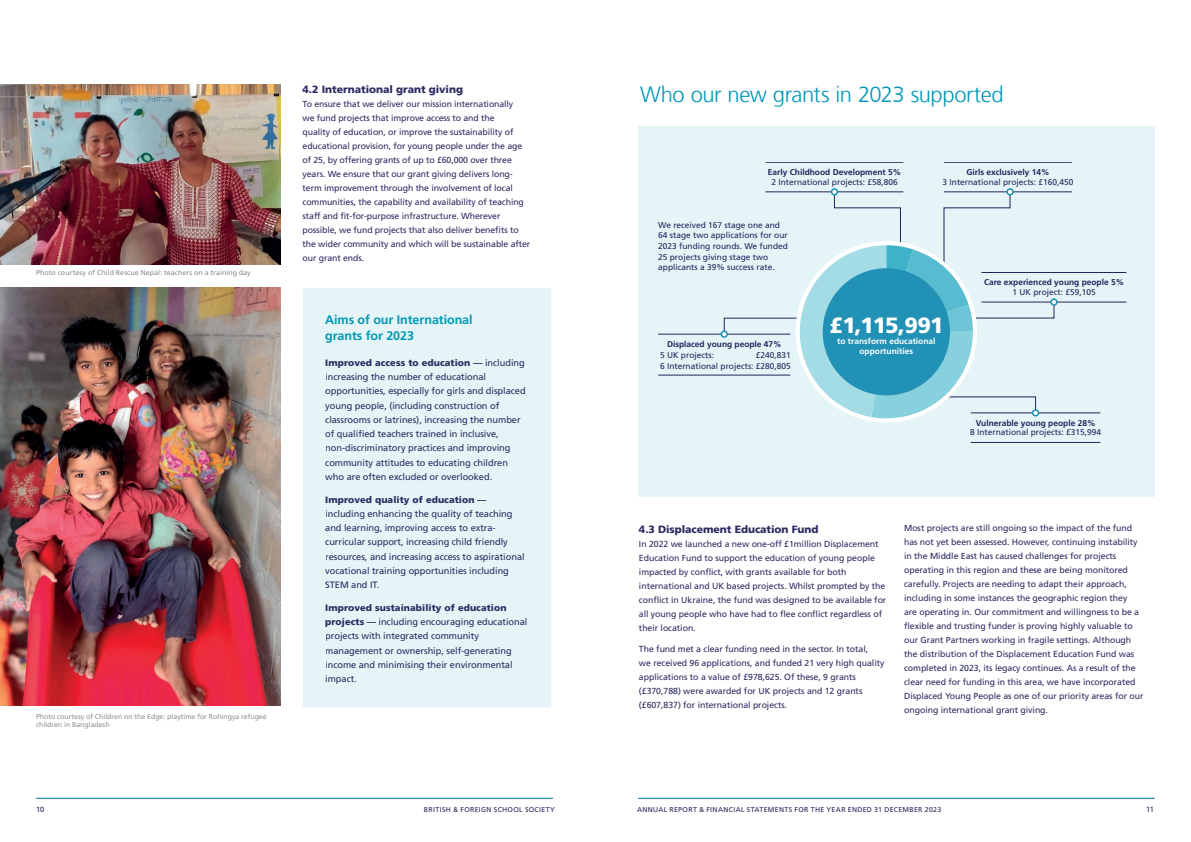
<style>
.page{position:relative;width:1191px;height:842px;background:#fff}
.page>*{position:absolute;margin:0;border:0;box-sizing:border-box;transform-origin:0 0}
.t1{font:900 22.1px "Frutiger LT Com";letter-spacing:-.04em;color:#fff}
.t2{font:300 22px "Frutiger LT Com";letter-spacing:-.02em;color:#0096b8}
.t3{font:700 12.5px/16px "Frutiger LT Com";letter-spacing:-.005em;color:#0199b8}
.t4{font:900 10.5px "Frutiger LT Com";letter-spacing:-.005em;color:#2c2b61}
.t5{font:9.2px/14.2px "Frutiger LT Com";letter-spacing:-.005em;color:#2b2b61}
.t6{font:8.8px/14px "Frutiger LT Com";letter-spacing:-.005em;color:#2c2b61}
.t7{font:8.4px/10.6px "Frutiger LT Com";color:#23255c}
.t8{font:700 8.4px "Frutiger LT Com";color:#23255c}
.t9{font:700 8.4px/10.1px "Frutiger LT Com";color:#fff;text-align:center}
.t10{font:7.5px "Frutiger LT Com";color:#25245d}
.t11{font:7px "Frutiger LT Com";letter-spacing:.045em;color:#25245d}
.t12{font:7px/8.4px "Frutiger LT Com";letter-spacing:-.005em;color:#919193}
.t13{font:7px "Frutiger LT Com";letter-spacing:.015em;color:#8b8b8c}
.s1{font-weight:900}
.s2{font-weight:700}
</style>
<div class="page">
<hr style="left:638px;top:798px;width:516px;height:1px;background:#006faa">
<hr style="left:36px;top:798px;width:517px;height:1px;background:#006faa">
<div style="left:638px;top:126px;width:516px;height:371px;background:#e4f4f7"></div>
<hr style="left:658px;top:334px;width:132px;height:1px;background:#23255c">
<hr style="left:658px;top:375px;width:132px;height:1px;background:#23255c">
<hr style="left:970px;top:442px;width:130px;height:1px;background:#23255c">
<hr style="left:970px;top:413px;width:130px;height:1px;background:#23255c">
<hr style="left:981px;top:302px;width:145px;height:1px;background:#23255c">
<hr style="left:981px;top:272px;width:145px;height:1px;background:#23255c">
<div style="left:1050px;top:298px;width:7px;height:8px;background:#2191b6;border-radius:50%"></div>
<hr style="left:765px;top:162px;width:138px;height:1px;background:#23255c">
<hr style="left:944px;top:192px;width:127px;height:1px;background:#23255c">
<hr style="left:944px;top:162px;width:127px;height:1px;background:#23255c">
<svg style="left:722px;top:190px;width:334px;height:228px"></svg>
<div style="left:822px;top:268px;width:128px;height:127px;background:#2191b6;border-radius:50%"></div>
<img style="left:0;top:288px;width:280px;height:418px">
<img style="left:0;top:84px;width:280px;height:180px">
<div style="left:303px;top:288px;width:248px;height:419px;background:#e4f4f7"></div>
<div style="left:325px;top:315px;width:148px;height:9px;background:#e4f4f7"></div>
<div style="left:326px;top:331px;width:87px;height:12px;background:#e4f4f7"></div>
<div style="left:326px;top:359px;width:144px;height:9px;background:#e4f4f7"></div>
<svg style="left:473px;top:359px;width:52px;height:9px"></svg>
<div style="left:326px;top:373px;width:160px;height:9px;background:#e4f4f7"></div>
<div style="left:326px;top:387px;width:199px;height:9px;background:#e4f4f7"></div>
<div style="left:325px;top:402px;width:174px;height:9px;background:#e4f4f7"></div>
<div style="left:326px;top:416px;width:194px;height:9px;background:#e4f4f7"></div>
<div style="left:326px;top:430px;width:173px;height:9px;background:#e4f4f7"></div>
<div style="left:326px;top:444px;width:184px;height:9px;background:#e4f4f7"></div>
<div style="left:326px;top:459px;width:182px;height:9px;background:#e4f4f7"></div>
<div style="left:325px;top:473px;width:166px;height:7px;background:#e4f4f7"></div>
<div style="left:326px;top:496px;width:148px;height:9px;background:#e4f4f7"></div>
<div style="left:326px;top:510px;width:186px;height:9px;background:#e4f4f7"></div>
<div style="left:326px;top:524px;width:169px;height:9px;background:#e4f4f7"></div>
<div style="left:326px;top:538px;width:182px;height:9px;background:#e4f4f7"></div>
<div style="left:326px;top:553px;width:198px;height:9px;background:#e4f4f7"></div>
<div style="left:325px;top:567px;width:184px;height:9px;background:#e4f4f7"></div>
<div style="left:326px;top:581px;width:53px;height:7px;background:#e4f4f7"></div>
<div style="left:326px;top:604px;width:180px;height:9px;background:#e4f4f7"></div>
<div style="left:326px;top:618px;width:38px;height:9px;background:#e4f4f7"></div>
<svg style="left:367px;top:618px;width:160px;height:9px"></svg>
<div style="left:326px;top:632px;width:153px;height:9px;background:#e4f4f7"></div>
<div style="left:326px;top:647px;width:185px;height:9px;background:#e4f4f7"></div>
<div style="left:326px;top:661px;width:186px;height:9px;background:#e4f4f7"></div>
<div style="left:326px;top:675px;width:30px;height:9px;background:#e4f4f7"></div>
<p class="t13" style="left:36px;top:268px;width:216px">Photo courtesy of Child Rescue Nepal: teachers on a training day</p>
<p class="t12" style="left:36px;top:712px;width:232px">Photo courtesy of Children on the Edge: playtime for Rohingya refugee children in Bangladesh</p>
<p class="t4" style="left:302px;top:83px;width:162px">4.2 International grant giving</p>
<p class="t6" style="left:302px;top:97px;width:229px">To ensure that we deliver our mission internationally<br>we fund projects that improve access to and the<br>quality of education, or improve the sustainability of educational provision, for young people under the age of 25, by offering grants of up to £60,000 over three years. We ensure that our grant giving delivers long&shy;term improvement through the involvement of local communities, the capability and availability of teaching staff and fit-for-purpose infrastructure. Wherever possible, we fund projects that also deliver benefits to the wider community and which will be sustainable after our grant ends.</p>
<h3 class="t3" style="left:325px;top:312px;width:149px">Aims of our International grants for 2023</h3>
<p class="t5" style="left:325px;top:356px;width:202px"><span class="s1">Improved access to education</span> <span class="s2">—</span> including increasing the number of educational opportunities, especially for girls and displaced young people, (including construction of classrooms or latrines), increasing the number of qualified teachers trained in inclusive, non-discriminatory practices and improving community attitudes to educating children who are often excluded or overlooked.</p>
<p class="t5" style="left:325px;top:492px;width:201px"><span class="s1">Improved quality of education</span> <span class="s2">— </span>including enhancing the quality of teaching and learning, improving access to extra&shy;curricular support, increasing child friendly resources, and increasing access to aspirational vocational training opportunities including STEM and IT.</p>
<p class="t5" style="left:325px;top:601px;width:204px"><span class="s1">Improved sustainability of education projects</span> <span class="s2">—</span> including encouraging educational projects with integrated community management or ownership, self-generating income and minimising their environmental impact.</p>
<h2 class="t2" style="left:640px;top:81px;width:365px">Who our new grants in 2023 supported</h2>
<p class="t8" style="left:768px;top:167px;width:135px">Early Childhood Development 5%</p>
<p class="t7" style="left:771px;top:176px;width:128px">2 International projects: £58,806</p>
<p class="t7" style="left:658px;top:220px;width:131px">We received 167 stage one and<br>64 stage two applications for our<br>2023 funding rounds. We funded<br>25 projects giving stage two applicants a 39% success rate.</p>
<p class="t8" style="left:966px;top:167px;width:84px">Girls exclusively 14%</p>
<p class="t7" style="left:942px;top:176px;width:132px">3 International projects: £160,450</p>
<p class="t8" style="left:984px;top:277px;width:142px">Care experienced young people 5%</p>
<p class="t7" style="left:1012px;top:287px;width:85px">1 UK project: £59,105</p>
<p class="t8" style="left:667px;top:339px;width:116px">Displaced young people 47%</p>
<p class="t7" style="left:660px;top:350px;width:132px">5 UK projects:<br>6 International projects: £280,805</p>
<p class="t7" style="left:756px;top:350px;width:36px">£240,831</p>
<h1 class="t1" style="left:829px;top:312px;width:116px">£1,115,991</h1>
<p class="t9" style="left:837px;top:336px;width:100px">to transform educational opportunities</p>
<p class="t8" style="left:976px;top:418px;width:121px">Vulnerable young people 28%</p>
<p class="t7" style="left:970px;top:427px;width:132px">8 International projects: £315,994</p>
<p class="t4" style="left:639px;top:523px;width:181px">4.3 Displacement Education Fund</p>
<p class="t6" style="left:639px;top:537px;width:249px">In 2022 we launched a new one-off £1million Displacement Education Fund to support the education of young people impacted by conflict, with grants available for both international and UK based projects. Whilst prompted by the conflict in Ukraine, the fund was designed to be available for all young people who have had to flee conflict regardless of their location.</p>
<p class="t6" style="left:639px;top:642px;width:247px">The fund met a clear funding need in the sector. In total,<br>we received 96 applications, and funded 21 very high quality applications to a value of £978,625. Of these, 9 grants (£370,788) were awarded for UK projects and 12 grants (£607,837) for international projects.</p>
<p class="t6" style="left:904px;top:521px;width:241px">Most projects are still ongoing so the impact of the fund has not yet been assessed. However, continuing instability in the Middle East has caused challenges for projects operating in this region and these are being monitored carefully. Projects are needing to adapt their approach, including in some instances the geographic region they<br>are operating in. Our commitment and willingness to be a flexible and trusting funder is proving highly valuable to our Grant Partners working in fragile settings. Although the distribution of the Displacement Education Fund was completed in 2023, its legacy continues. As a result of the clear need for funding in this area, we have incorporated Displaced Young People as one of our priority areas for our ongoing international grant giving.</p>
<p class="t10" style="left:36px;top:805px;width:10px">10</p>
<p class="t11" style="left:424px;top:805px;width:132px">BRITISH &amp; FOREIGN SCHOOL SOCIETY</p>
<p class="t11" style="left:637px;top:805px;width:306px">ANNUAL REPORT &amp; FINANCIAL STATEMENTS FOR THE YEAR ENDED 31 DECEMBER 2023</p>
<p class="t10" style="left:1146px;top:805px;width:9px">11</p>
</div>
